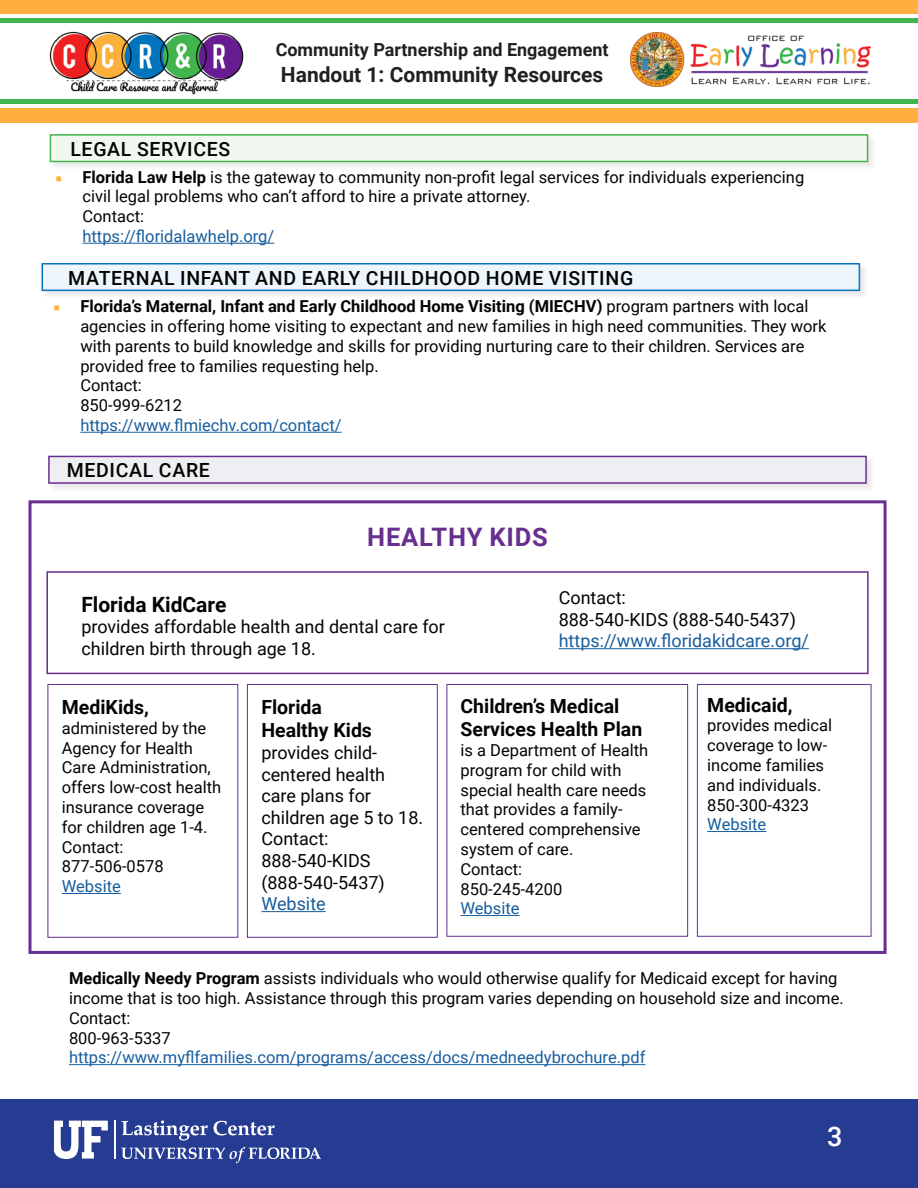
<style>
.page{position:relative;width:918px;height:1188px;background:#fff}
.page>*{position:absolute;margin:0;border:0;box-sizing:border-box;transform-origin:0 0}
.t1{font:500 27px "Roboto";color:#fff}
.t2{font:700 25.5px "Roboto";letter-spacing:.035em;color:#672f8f}
.t3{font:700 21px "Roboto";color:#231f20}
.t4{font:700 21px "Roboto";color:#040503}
.t5{font:700 19.5px "Roboto";color:#040503}
.t6{font:500 19.5px "Roboto";letter-spacing:.035em;color:#040503}
.t7{font:18px/21.6px "Roboto";color:#040503}
.t8{font:700 18px "Roboto";color:#231f20}
.t9{font:18px "Roboto";color:#175d9e}
.t10{font:16.5px/19.8px "Roboto";color:#040503}
.t11{font:16.5px "Roboto";color:#175d9e}
.s1{font-family:"Minion Pro";color:#fbb03b}
.s2{font-weight:700}
.s3{color:#175d9e}
</style>
<div class="page">
<div style="left:0;top:1099px;width:918px;height:89px;background:#263c93"></div>
<hr style="left:114px;top:1121px;width:1px;height:38px;background:#fff">
<svg style="left:54px;top:1121px;width:54px;height:38px"></svg>
<svg style="left:122px;top:1121px;width:86px;height:20px"></svg>
<svg style="left:214px;top:1121px;width:61px;height:14px"></svg>
<svg style="left:121px;top:1147px;width:200px;height:16px"></svg>
<div style="left:0;top:0;width:918px;height:14px;background:#ffaf40"></div>
<hr style="left:0;top:18px;width:918px;height:4px;background:#41b64c">
<hr style="left:0;top:99px;width:918px;height:4px;background:#41b64c">
<div style="left:0;top:109px;width:918px;height:14px;background:#ffaf40"></div>
<img style="left:49px;top:31px;width:195px;height:64px">
<img style="left:631px;top:32px;width:240px;height:55px">
<div style="left:48px;top:455px;width:828px;height:38px;background:#f4f4f4"></div>
<div style="left:48px;top:456px;width:819px;height:28px;background:#efeef2;border:2px solid #672f8f"></div>
<div style="left:28px;top:500px;width:859px;height:454px;border:3px solid #672f8f"></div>
<div style="left:46px;top:571px;width:823px;height:103px;border:2px solid #672f8f"></div>
<hr style="left:460px;top:915px;width:60px;height:1px;background:#175d9e">
<hr style="left:707px;top:831px;width:59px;height:1px;background:#175d9e">
<hr style="left:62px;top:893px;width:59px;height:1px;background:#175d9e">
<hr style="left:69px;top:1064px;width:576px;height:1px;background:#175d9e">
<div style="left:49px;top:134px;width:828px;height:37px;background:#231f20;opacity:.1"></div>
<div style="left:50px;top:134px;width:818px;height:28px;background:#f1f8ef;border:2px solid #41b64c"></div>
<hr style="left:82px;top:243px;width:192px;height:1px;background:#175d9e">
<hr style="left:559px;top:648px;width:250px;height:1px;background:#175d9e">
<div style="left:48px;top:684px;width:190px;height:254px;border:1px solid #672f8f"></div>
<hr style="left:261px;top:911px;width:65px;height:1px;background:#175d9e">
<div style="left:247px;top:684px;width:191px;height:254px;border:1px solid #672f8f"></div>
<div style="left:447px;top:684px;width:241px;height:253px;border:1px solid #672f8f"></div>
<div style="left:697px;top:684px;width:174px;height:253px;border:1px solid #672f8f"></div>
<div style="left:41px;top:263px;width:828px;height:37px;background:#231f20;opacity:.1"></div>
<div style="left:42px;top:263px;width:818px;height:28px;background:#edf6fc;border:2px solid #0575bd"></div>
<hr style="left:80px;top:432px;width:262px;height:1px;background:#175d9e">
<p class="t8" style="left:276px;top:37px;width:334px">Community Partnership and Engagement</p>
<p class="t3" style="left:281px;top:60px;width:324px">Handout 1: Community Resources</p>
<p class="t6" style="left:70px;top:135px;width:161px">LEGAL SERVICES</p>
<p class="t10" style="left:82px;top:166px;width:723px;text-indent:-27px"><span class="s1">■</span> <span class="s2">Florida Law Help</span> is the gateway to community non-profit legal services for individuals experiencing civil legal problems who can’t afford to hire a private attorney.<br>Contact:<br><span class="s3">https://floridalawhelp.org/</span></p>
<p class="t6" style="left:68px;top:265px;width:567px">MATERNAL INFANT AND EARLY CHILDHOOD HOME VISITING</p>
<p class="t10" style="left:80px;top:296px;width:748px;text-indent:-27px"><span class="s1">■</span> <span class="s2">Florida’s Maternal, Infant and Early Childhood Home Visiting (MIECHV)</span> program partners with local agencies in offering home visiting to expectant and new families in high need communities. They work with parents to build knowledge and skills for providing nurturing care to their children. Services are provided free to families requesting help.<br>Contact:<br>850-999-6212<br><span class="s3">https://www.flmiechv.com/contact/</span></p>
<p class="t6" style="left:67px;top:456px;width:145px">MEDICAL CARE</p>
<p class="t2" style="left:367px;top:519px;width:182px">HEALTHY KIDS</p>
<p class="t4" style="left:81px;top:589px;width:147px">Florida KidCare</p>
<p class="t7" style="left:81px;top:615px;width:365px">provides affordable health and dental care for</p>
<p class="t7" style="left:81px;top:637px;width:236px">children birth through age 18.</p>
<p class="t7" style="left:559px;top:586px;width:252px">Contact:<br>888-540-KIDS (888-540-5437) <span class="s3">https://www.floridakidcare.org/</span></p>
<p class="t5" style="left:62px;top:694px;width:89px">MediKids,</p>
<p class="t10" style="left:62px;top:718px;width:161px">administered by the<br>Agency for Health<br>Care Administration, offers low-cost health insurance coverage for children age 1-4.<br>Contact:<br>877-506-0578</p>
<p class="t11" style="left:62px;top:875px;width:61px">Website</p>
<p class="t5" style="left:261px;top:694px;width:62px">Florida</p>
<p class="t5" style="left:261px;top:717px;width:112px">Healthy Kids</p>
<p class="t7" style="left:261px;top:741px;width:117px">provides child-</p>
<p class="t7" style="left:261px;top:763px;width:125px">centered health care plans for</p>
<p class="t7" style="left:261px;top:806px;width:163px">children age 5 to 18.<br>Contact:<br>888-540-KIDS</p>
<p class="t7" style="left:261px;top:871px;width:125px">(888-540-5437)</p>
<p class="t9" style="left:261px;top:891px;width:66px">Website</p>
<p class="t5" style="left:460px;top:692px;width:160px">Children’s Medical</p>
<p class="t5" style="left:460px;top:716px;width:183px">Services Health Plan</p>
<p class="t10" style="left:460px;top:740px;width:189px">is a Department of Health program for child with</p>
<p class="t10" style="left:460px;top:779px;width:187px">special health care needs that provides a family-</p>
<p class="t10" style="left:460px;top:819px;width:182px">centered comprehensive</p>
<p class="t10" style="left:460px;top:839px;width:114px">system of care.<br>Contact:<br>850-245-4200</p>
<p class="t11" style="left:460px;top:897px;width:61px">Website</p>
<p class="t5" style="left:707px;top:691px;width:87px">Medicaid,</p>
<p class="t10" style="left:707px;top:715px;width:126px">provides medical coverage to low-</p>
<p class="t10" style="left:707px;top:755px;width:118px">income families and individuals.<br>850-300-4323</p>
<p class="t11" style="left:707px;top:813px;width:61px">Website</p>
<p class="t10" style="left:69px;top:968px;width:776px"><span class="s2">Medically Needy Program</span> assists individuals who would otherwise qualify for Medicaid except for having income that is too high. Assistance through this program varies depending on household size and income.<br>Contact:<br>800-963-5337<br><span class="s3">https://www.myflfamilies.com/programs/access/docs/medneedybrochure.pdf</span></p>
<h1 class="t1" style="left:827px;top:1118px;width:17px">3</h1>
</div>
